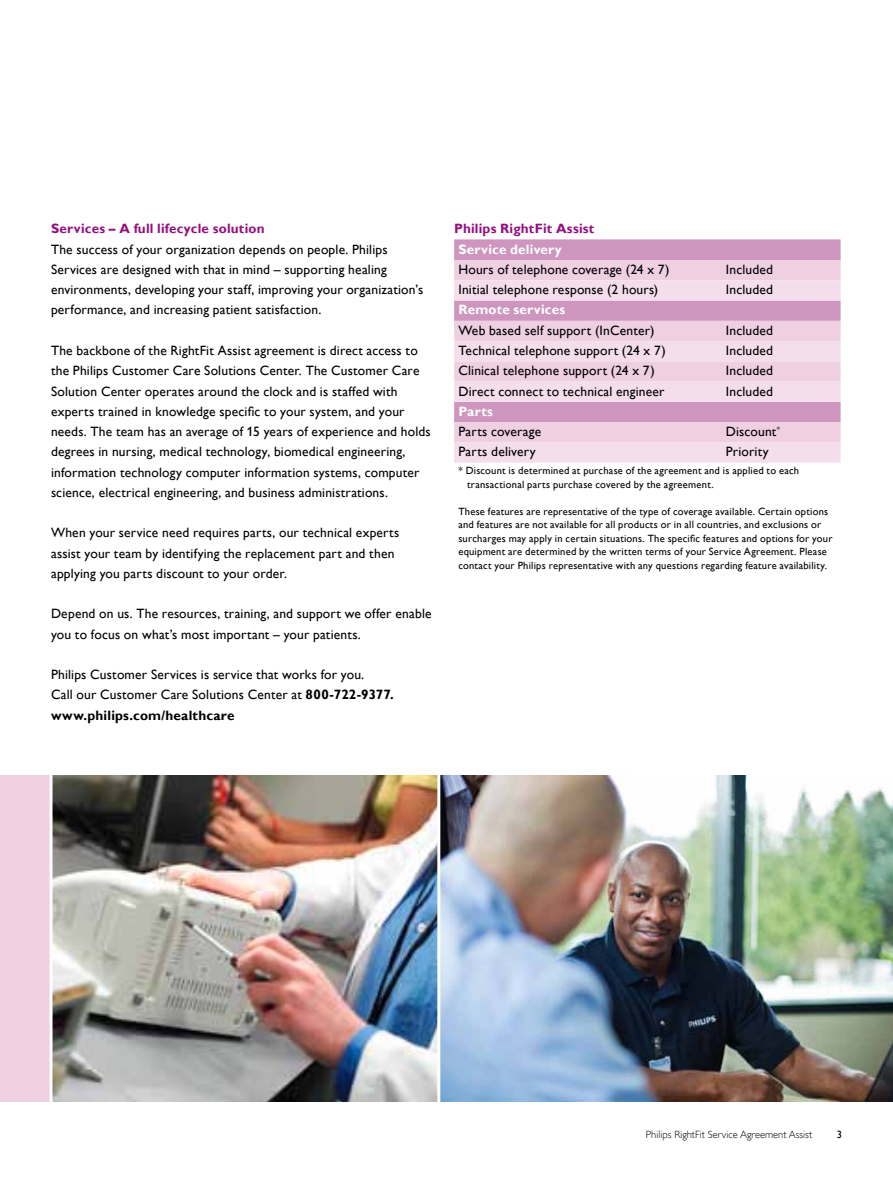
<style>
.page{position:relative;width:893px;height:1187px;background:#fff}
.page>*{position:absolute;margin:0;border:0;box-sizing:border-box;transform-origin:0 0}
.t1{font:13.5px/20.2px "Gill Sans Alt One WGL";letter-spacing:.015em;color:#000}
.t2{font:700 13.5px "Gill Sans Alt One WGL";letter-spacing:.015em;color:#93117e}
.t3{font:700 13.5px "Gill Sans Alt One WGL";letter-spacing:.015em;color:#fff}
.t4{font:10.5px/13.5px "Gill Sans Alt One WGL";letter-spacing:.02em;color:#000}
.t5{font:10.5px "Gill Sans Alt One WGL Light";color:#000}
.s1{font-weight:700}
</style>
<div class="page">
<div style="left:0;top:775px;width:51px;height:326px;background:#efd0e2"></div>
<img style="left:53px;top:775px;width:840px;height:326px">
<div style="left:454px;top:239px;width:387px;height:21px;background:#ce96be"></div>
<div style="left:454px;top:260px;width:387px;height:20px;background:#efd0e2"></div>
<svg style="left:454px;top:280px;width:387px;height:182px;background:#eac9de"></svg>
<hr style="left:50px;top:758px;width:3px;height:364px;background:#fff">
<hr style="left:437px;top:758px;width:3px;height:364px;background:#fff">
<p class="t2" style="left:51px;top:219px;width:215px">Services – A full lifecycle solution</p>
<p class="t1" style="left:51px;top:239px;width:374px">The success of your organization depends on people. Philips Services are designed with that in mind – supporting healing environments, developing your staff, improving your organization’s performance, and increasing patient satisfaction.</p>
<p class="t1" style="left:51px;top:340px;width:381px">The backbone of the RightFit Assist agreement is direct access to the Philips Customer Care Solutions Center. The Customer Care Solution Center operates around the clock and is staffed with experts trained in knowledge specific to your system, and your needs. The team has an average of 15 years of experience and holds degrees in nursing, medical technology, biomedical engineering, information technology computer information systems, computer science, electrical engineering, and business administrations.</p>
<p class="t1" style="left:51px;top:522px;width:350px">When your service need requires parts, our technical experts assist your team by identifying the replacement part and then applying you parts discount to your order.</p>
<p class="t1" style="left:51px;top:603px;width:382px">Depend on us. The resources, training, and support we offer enable you to focus on what’s most important – your patients.</p>
<p class="t1" style="left:51px;top:664px;width:344px">Philips Customer Services is service that works for you.<br>Call our Customer Care Solutions Center at <span class="s1">800-722-9377. www.philips.com/healthcare</span></p>
<p class="t2" style="left:454px;top:219px;width:142px">Philips RightFit Assist</p>
<p class="t3" style="left:458px;top:240px;width:105px">Service delivery</p>
<p class="t1" style="left:458px;top:259px;width:213px">Hours of telephone coverage (24 x 7)</p>
<p class="t1" style="left:726px;top:259px;width:49px">Included</p>
<p class="t1" style="left:458px;top:279px;width:201px">Initial telephone response (2 hours)</p>
<p class="t1" style="left:726px;top:279px;width:49px">Included</p>
<p class="t3" style="left:458px;top:300px;width:108px">Remote services</p>
<p class="t1" style="left:458px;top:320px;width:197px">Web based self support (InCenter)</p>
<p class="t1" style="left:726px;top:320px;width:49px">Included</p>
<p class="t1" style="left:458px;top:340px;width:209px">Technical telephone support (24 x 7)</p>
<p class="t1" style="left:726px;top:340px;width:49px">Included</p>
<p class="t1" style="left:458px;top:360px;width:198px">Clinical telephone support (24 x 7)</p>
<p class="t1" style="left:726px;top:360px;width:49px">Included</p>
<p class="t1" style="left:458px;top:380px;width:208px">Direct connect to technical engineer</p>
<p class="t1" style="left:726px;top:380px;width:49px">Included</p>
<p class="t3" style="left:458px;top:402px;width:36px">Parts</p>
<p class="t1" style="left:458px;top:421px;width:84px">Parts coverage</p>
<p class="t1" style="left:726px;top:421px;width:56px">Discount<sup>*</sup></p>
<p class="t1" style="left:458px;top:441px;width:79px">Parts delivery</p>
<p class="t1" style="left:726px;top:441px;width:44px">Priority</p>
<p class="t4" style="left:467px;top:464px;width:334px;text-indent:-9px">* Discount is determined at purchase of the agreement and is applied to each transactional parts purchase covered by the agreement.</p>
<p class="t4" style="left:458px;top:504px;width:376px">These features are representative of the type of coverage available. Certain options and features are not available for all products or in all countries, and exclusions or surcharges may apply in certain situations. The specific features and options for your equipment are determined by the written terms of your Service Agreement. Please contact your Philips representative with any questions regarding feature availability.</p>
<p class="t5" style="left:646px;top:1127px;width:168px">Philips RightFit Service Agreement Assist</p>
<p class="t4" style="left:837px;top:1127px;width:7px">3</p>
</div>
